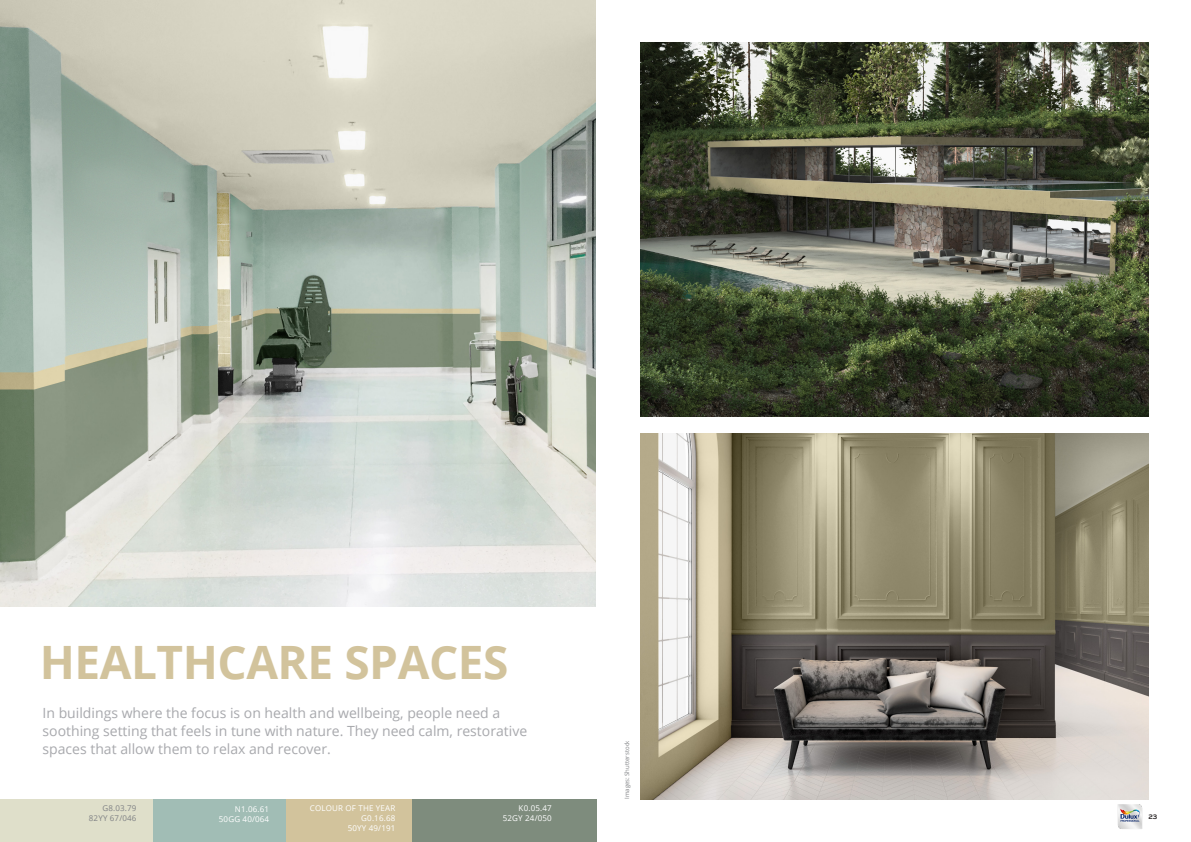
<style>
.page{position:relative;width:1191px;height:842px;background:#fff}
.page>*{position:absolute;margin:0;border:0;box-sizing:border-box;transform-origin:0 0}
.t1{font:700 46px "Open Sans";letter-spacing:-.01em;color:#d2c39c}
.t2{font:14px/18px "Open Sans";color:#a8a9ad}
.t3{font:8px "Open Sans";letter-spacing:.02em;color:#fff}
.t4{font:8px "Open Sans";letter-spacing:.02em;color:#808285}
.t5{font:700 7px "Colour Sans";color:#231f20}
.t6{font:6px "Open Sans";color:#808285}
</style>
<div class="page">
<img style="left:1117px;top:804px;width:26px;height:25px">
<img style="left:0;top:0;width:595px;height:607px">
<img style="left:641px;top:43px;width:507px;height:373px">
<img style="left:641px;top:433px;width:507px;height:366px">
<div style="left:0;top:799px;width:153px;height:43px;background:#dfdfca"></div>
<div style="left:286px;top:799px;width:135px;height:43px;background:#d2c39c"></div>
<div style="left:412px;top:799px;width:184px;height:43px;background:#7e8c7d"></div>
<div style="left:153px;top:799px;width:133px;height:43px;background:#a1bdb5"></div>
<p class="t1" style="left:40px;top:630px;width:470px">HEALTHCARE SPACES</p>
<p class="t2" style="left:43px;top:704px;width:486px">In buildings where the focus is on health and wellbeing, people need a soothing setting that feels in tune with nature. They need calm, restorative spaces that allow them to relax and recover.</p>
<p class="t4" style="left:102px;top:803px;width:36px">G8.03.79</p>
<p class="t4" style="left:89px;top:813px;width:49px">82YY 67/046</p>
<p class="t3" style="left:235px;top:803px;width:36px">N1.06.61</p>
<p class="t3" style="left:219px;top:813px;width:52px">50GG 40/064</p>
<p class="t3" style="left:310px;top:802px;width:87px">COLOUR OF THE YEAR</p>
<p class="t3" style="left:361px;top:812px;width:36px">G0.16.68</p>
<p class="t3" style="left:348px;top:822px;width:49px">50YY 49/191</p>
<p class="t3" style="left:518px;top:803px;width:35px">K0.05.47</p>
<p class="t3" style="left:503px;top:813px;width:50px">52GY 24/050</p>
<p class="t6" style="left:623px;top:799px;width:60px;rotate:-90deg">Images: Shutterstock</p>
<p class="t5" style="left:1148px;top:811px;width:10px">23</p>
</div>
